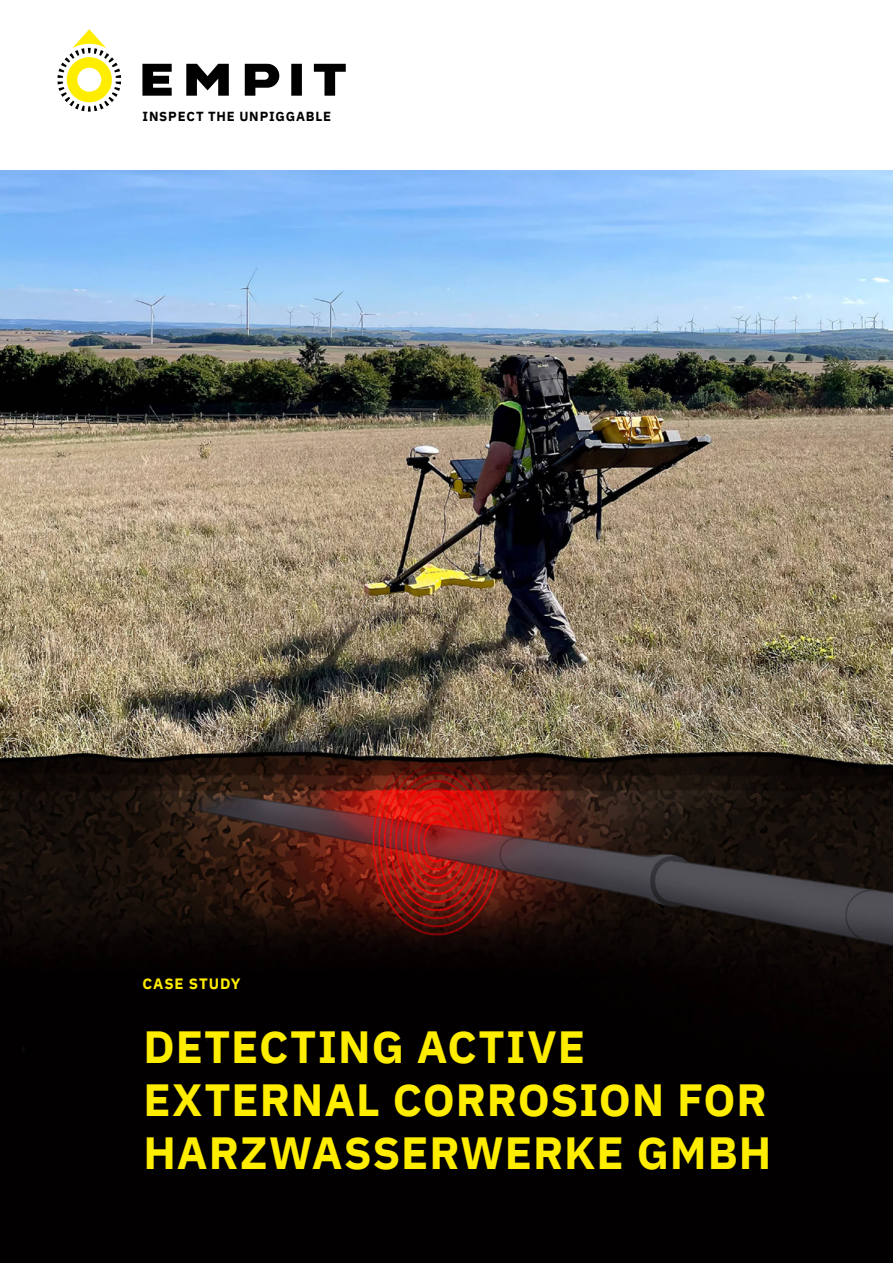
<style>
.page{position:relative;width:893px;height:1263px;background:#fff}
.page>*{position:absolute;margin:0;border:0;box-sizing:border-box;transform-origin:0 0}
.t1{font:700 45px/53.1px "IBM Plex Sans";letter-spacing:.02em;color:#ffed00}
.t2{font:700 15px "IBM Plex Sans";letter-spacing:.06em;color:#ffed00}
.t3{font:700 13.2px "IBM Plex Sans";letter-spacing:.065em;color:#000}
</style>
<div class="page">
<img style="left:0;top:170px;width:893px;height:1093px">
<svg style="left:57px;top:29px;width:64px;height:83px"></svg>
<svg style="left:142px;top:64px;width:204px;height:32px"></svg>
<p class="t3" style="left:142px;top:106px;width:190px">INSPECT THE UNPIGGABLE</p>
<p class="t2" style="left:142px;top:971px;width:100px">CASE STUDY</p>
<p class="t1" style="left:143px;top:1016px;width:629px">DETECTING ACTIVE<br>EXTERNAL CORROSION FOR<br>HARZWASSERWERKE GMBH</p>
</div>
